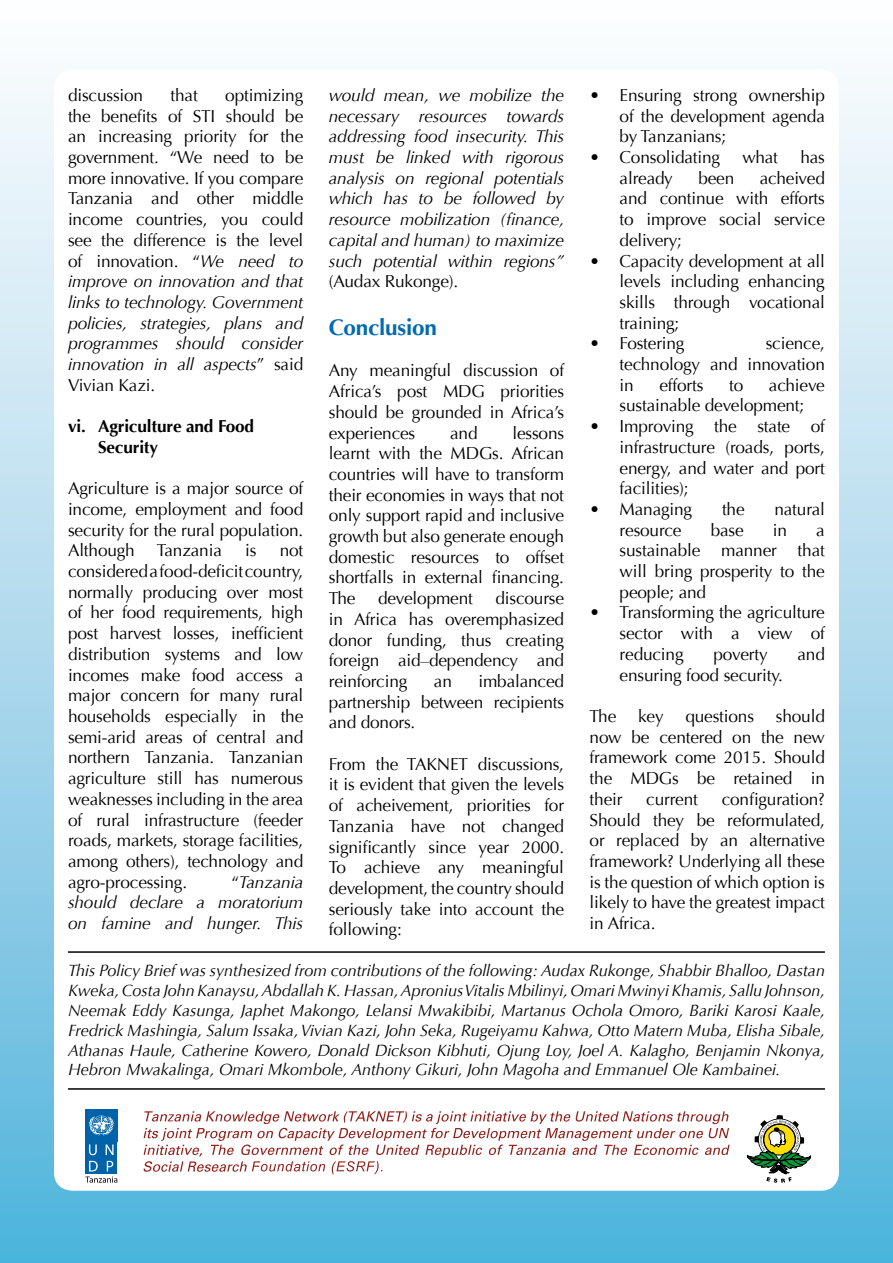
<style>
.page{position:relative;width:893px;height:1263px;background:#fff}
.page>*{position:absolute;margin:0;border:0;box-sizing:border-box;transform-origin:0 0}
.t1{font:700 22.5px "Optima";letter-spacing:-.01em;color:#006ab3}
.t2{font:17.25px/20.7px "Optima";letter-spacing:-.01em;color:#000;text-align:justify}
.t3{font:italic 17.25px/20.7px "Optima";letter-spacing:-.01em;color:#000;text-align:justify}
.t4{font:700 17.25px/20.7px "Optima";letter-spacing:-.01em;color:#000}
.t5{font:italic 16.5px/19.8px "Optima";color:#000;text-align:justify}
.s1{font-style:italic}
.s2{font-style:normal}
</style>
<div class="page">
<div style="left:0;top:0;width:893px;height:1263px;background:linear-gradient(to bottom,#fff,#55b5dc)"></div>
<div style="left:54px;top:70px;width:785px;height:1121px;background:#fff;border-radius:18px"></div>
<svg style="left:747px;top:1115px;width:64px;height:68px"></svg>
<div style="left:85px;top:1109px;width:33px;height:32px;background:#0063aa"></div>
<div style="left:85px;top:1142px;width:16px;height:16px;background:#0063aa"></div>
<div style="left:102px;top:1142px;width:15px;height:16px;background:#0063aa"></div>
<div style="left:85px;top:1158px;width:16px;height:16px;background:#0063aa"></div>
<svg style="left:102px;top:1158px;width:15px;height:3px"></svg>
<svg style="left:89px;top:1144px;width:8px;height:11px"></svg>
<svg style="left:106px;top:1144px;width:8px;height:11px"></svg>
<svg style="left:89px;top:1115px;width:25px;height:21px"></svg>
<svg style="left:85px;top:1161px;width:32px;height:22px"></svg>
<svg style="left:143px;top:1111px;width:587px;height:63px"></svg>
<hr style="left:68px;top:951px;width:757px;height:2px;background:#000">
<hr style="left:68px;top:1088px;width:757px;height:2px;background:#000">
<p class="t2" style="left:620px;top:85px;width:207px;text-indent:-30px">• Ensuring strong ownership of the development agenda by Tanzanians;</p>
<p class="t2" style="left:590px;top:147px;width:132px">• Consolidating</p>
<p class="t2" style="left:742px;top:147px;width:37px">what</p>
<p class="t2" style="left:800px;top:147px;width:26px">has</p>
<p class="t2" style="left:620px;top:168px;width:55px">already</p>
<p class="t2" style="left:698px;top:168px;width:37px">been</p>
<p class="t2" style="left:68px;top:85px;width:77px">discussion</p>
<p class="t2" style="left:171px;top:85px;width:29px">that</p>
<p class="t3" style="left:329px;top:85px;width:237px">would mean, we mobilize the necessary resources towards addressing food insecurity. This must be linked with rigorous analysis on regional potentials which has to be followed by resource mobilization (finance, capital and human) to maximize such potential within regions”</p>
<p class="t2" style="left:329px;top:271px;width:131px">(Audax Rukonge).</p>
<h1 class="t1" style="left:329px;top:314px;width:110px">Conclusion</h1>
<p class="t2" style="left:329px;top:360px;width:237px">Any meaningful discussion of Africa’s post MDG priorities should be grounded in Africa’s experiences</p>
<p class="t2" style="left:68px;top:85px;width:237px;text-indent:157px">optimizing the benefits of STI should be an increasing priority for the government. “We need to be more innovative. If you compare Tanzania and other middle income countries, you could see the difference is the level of innovation. “<span class="s1">We need to improve on innovation and that links to technology. Government policies, strategies, plans and programmes should consider innovation in all aspects</span>” said Vivian Kazi.</p>
<p class="t4" style="left:98px;top:416px;width:158px;text-indent:-30px">vi. Agriculture and Food<br>Security</p>
<p class="t2" style="left:68px;top:478px;width:237px">Agriculture is a major source of income, employment and food security for the rural population.<br>Although</p>
<p class="t2" style="left:620px;top:168px;width:207px;text-indent:140px">acheived and continue with efforts to improve social service delivery;</p>
<p class="t2" style="left:620px;top:251px;width:207px;text-indent:-30px">• Capacity development at all levels including enhancing skills through vocational training;</p>
<p class="t2" style="left:590px;top:333px;width:96px">• Fostering</p>
<p class="t2" style="left:620px;top:333px;width:207px;text-indent:146px">science, technology and innovation in</p>
<p class="t2" style="left:659px;top:375px;width:46px">efforts</p>
<p class="t2" style="left:729px;top:375px;width:16px">to</p>
<p class="t2" style="left:620px;top:375px;width:207px;text-indent:149px">achieve sustainable development;</p>
<p class="t2" style="left:620px;top:416px;width:207px;text-indent:-30px">• Improving the state of infrastructure (roads, ports, energy, and water and port facilities);</p>
<p class="t2" style="left:590px;top:499px;width:104px">• Managing</p>
<p class="t2" style="left:722px;top:499px;width:24px">the</p>
<p class="t2" style="left:774px;top:499px;width:52px">natural</p>
<p class="t2" style="left:620px;top:520px;width:63px">resource</p>
<p class="t2" style="left:711px;top:520px;width:35px">base</p>
<p class="t2" style="left:773px;top:520px;width:16px">in</p>
<p class="t2" style="left:329px;top:422px;width:237px;text-indent:184px">lessons learnt with the MDGs. African countries will have to transform their economies in ways that not only support rapid and inclusive growth but also generate enough domestic resources to offset shortfalls in external financing.<br>The</p>
<p class="t2" style="left:450px;top:422px;width:29px">and</p>
<p class="t2" style="left:620px;top:520px;width:207px;text-indent:197px">a sustainable manner that will bring prosperity to the people; and</p>
<p class="t2" style="left:620px;top:602px;width:207px;text-indent:-30px">• Transforming the agriculture sector with a view of reducing</p>
<p class="t2" style="left:157px;top:540px;width:67px">Tanzania</p>
<p class="t2" style="left:245px;top:540px;width:13px">is</p>
<p class="t2" style="left:68px;top:540px;width:237px;text-indent:212px">not considered a food-deficit country, normally producing over most of her food requirements, high post harvest losses, inefficient distribution systems and low incomes make food access a major concern for many rural households especially in the semi-arid areas of central and northern Tanzania. Tanzanian agriculture still has numerous weaknesses including in the area of rural infrastructure (feeder roads, markets, storage facilities, among others), technology and agro-processing.</p>
<p class="t2" style="left:329px;top:588px;width:237px;text-indent:167px">discourse in Africa has overemphasized donor funding, thus creating foreign aid–dependency and reinforcing</p>
<p class="t2" style="left:378px;top:588px;width:96px">development</p>
<p class="t2" style="left:713px;top:644px;width:56px">poverty</p>
<p class="t2" style="left:797px;top:644px;width:29px">and</p>
<p class="t2" style="left:620px;top:665px;width:165px">ensuring food security.</p>
<p class="t2" style="left:329px;top:671px;width:237px;text-indent:150px">imbalanced partnership between recipients and donors.</p>
<p class="t2" style="left:329px;top:754px;width:237px">From the TAKNET discussions, it is evident that given the levels of acheivement, priorities for Tanzania have not changed significantly since year 2000.<br>To achieve any meaningful development, the country should seriously take into account the following:</p>
<p class="t2" style="left:434px;top:671px;width:20px">an</p>
<p class="t2" style="left:590px;top:706px;width:237px;text-indent:186px">should now be centered on the new framework come 2015. Should the MDGs be retained in their</p>
<p class="t2" style="left:590px;top:706px;width:28px">The</p>
<p class="t2" style="left:638px;top:706px;width:27px">key</p>
<p class="t2" style="left:685px;top:706px;width:70px">questions</p>
<p class="t2" style="left:590px;top:789px;width:237px;text-indent:132px">configuration?<br>Should they be reformulated, or replaced by an alternative framework? Underlying all these is the question of which option is likely to have the greatest impact in Africa.</p>
<p class="t5" style="left:68px;top:961px;width:758px">This Policy Brief was synthesized from contributions of the following: Audax Rukonge, Shabbir Bhalloo, Dastan Kweka, Costa John Kanaysu, Abdallah K. Hassan, Apronius Vitalis Mbilinyi, Omari Mwinyi Khamis, Sallu Johnson, Neemak Eddy Kasunga, Japhet Makongo, Lelansi Mwakibibi, Martanus Ochola Omoro, Bariki Karosi Kaale, Fredrick Mashingia, Salum Issaka, Vivian Kazi, John Seka, Rugeiyamu Kahwa, Otto Matern Muba, Elisha Sibale, Athanas Haule, Catherine Kowero, Donald Dickson Kibhuti, Ojung Loy, Joel A. Kalagho, Benjamin Nkonya, Hebron Mwakalinga, Omari Mkombole, Anthony Gikuri, John Magoha and Emmanuel Ole Kambainei.</p>
<p class="t2" style="left:646px;top:789px;width:53px">current</p>
<p class="t3" style="left:68px;top:871px;width:237px;text-indent:163px"><span class="s2">“</span>Tanzania should declare a moratorium on famine and hunger. This</p>
</div>
